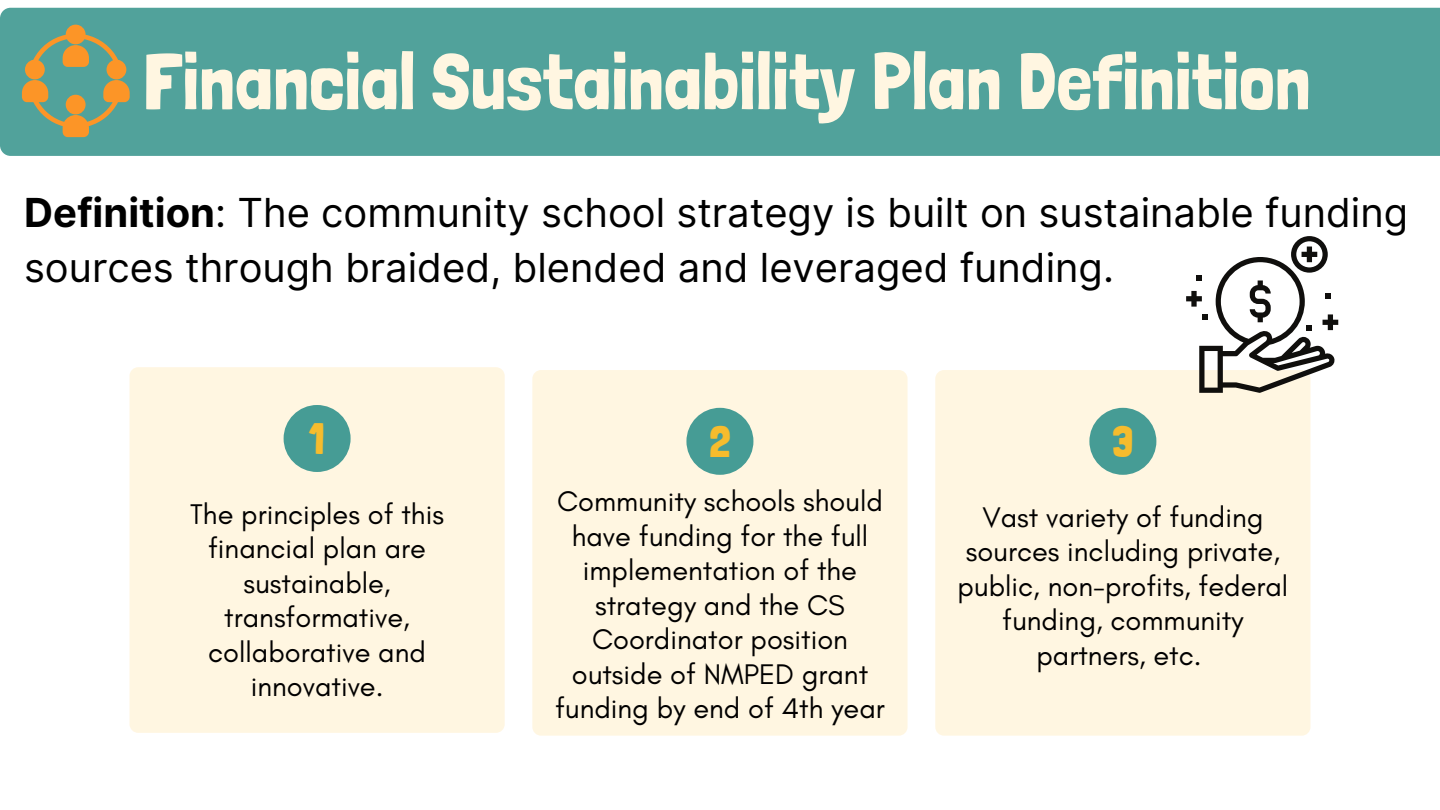
<style>
.page{position:relative;width:1440px;height:810px;background:#fff}
.page>*{position:absolute;margin:0;border:0;box-sizing:border-box;transform-origin:0 0}
.t1{font:80px "Londrina Solid";color:#fff6e1}
.t2{font:43.9px "Londrina Solid";color:#f6bc2d}
.t3{font:40px/55.5px "Inter";color:#000}
.t4{font:28.9px/34.5px "Glacial Indifference";color:#000;text-align:center}
.s1{font-weight:700}
</style>
<div class="page">
<div style="left:0;top:8px;width:1440px;height:148px;background:#51a29b"></div>
<div style="left:130px;top:367px;width:375px;height:366px;background:#fff6e1;border-radius:9px"></div>
<div style="left:284px;top:405px;width:67px;height:67px;background:#469c95;border-radius:50%"></div>
<svg style="left:22px;top:25px;width:108px;height:112px;background:#889d75"></svg>
<div style="left:532px;top:370px;width:376px;height:365px;background:#fff6e1;border-radius:9px"></div>
<div style="left:686px;top:408px;width:67px;height:67px;background:#469c95;border-radius:50%"></div>
<div style="left:935px;top:370px;width:375px;height:365px;background:#fff6e1;border-radius:9px"></div>
<div style="left:1089px;top:408px;width:67px;height:67px;background:#469c95;border-radius:50%"></div>
<svg style="left:1186px;top:236px;width:152px;height:157px"></svg>
<p class="t1" style="left:143px;top:34px;width:1169px">Financial Sustainability Plan Definition</p>
<p class="t3" style="left:24px;top:184px;width:1386px"><span class="s1">Definition</span>: The community school strategy is built on sustainable funding sources through braided, blended and leveraged funding.</p>
<p class="t2" style="left:309px;top:412px;width:18px">1</p>
<p class="t4" style="left:190px;top:496px;width:255px">The principles of this financial plan are sustainable, transformative, collaborative and innovative.</p>
<p class="t2" style="left:709px;top:415px;width:23px">2</p>
<p class="t4" style="left:555px;top:484px;width:331px">Community schools should have funding for the full implementation of the strategy and the CS<br>Coordinator position outside of NMPED grant funding by end of 4th year</p>
<p class="t2" style="left:1112px;top:415px;width:23px">3</p>
<p class="t4" style="left:957px;top:499px;width:332px">Vast variety of funding sources including private, public, non-profits, federal funding, community partners, etc.</p>
</div>
